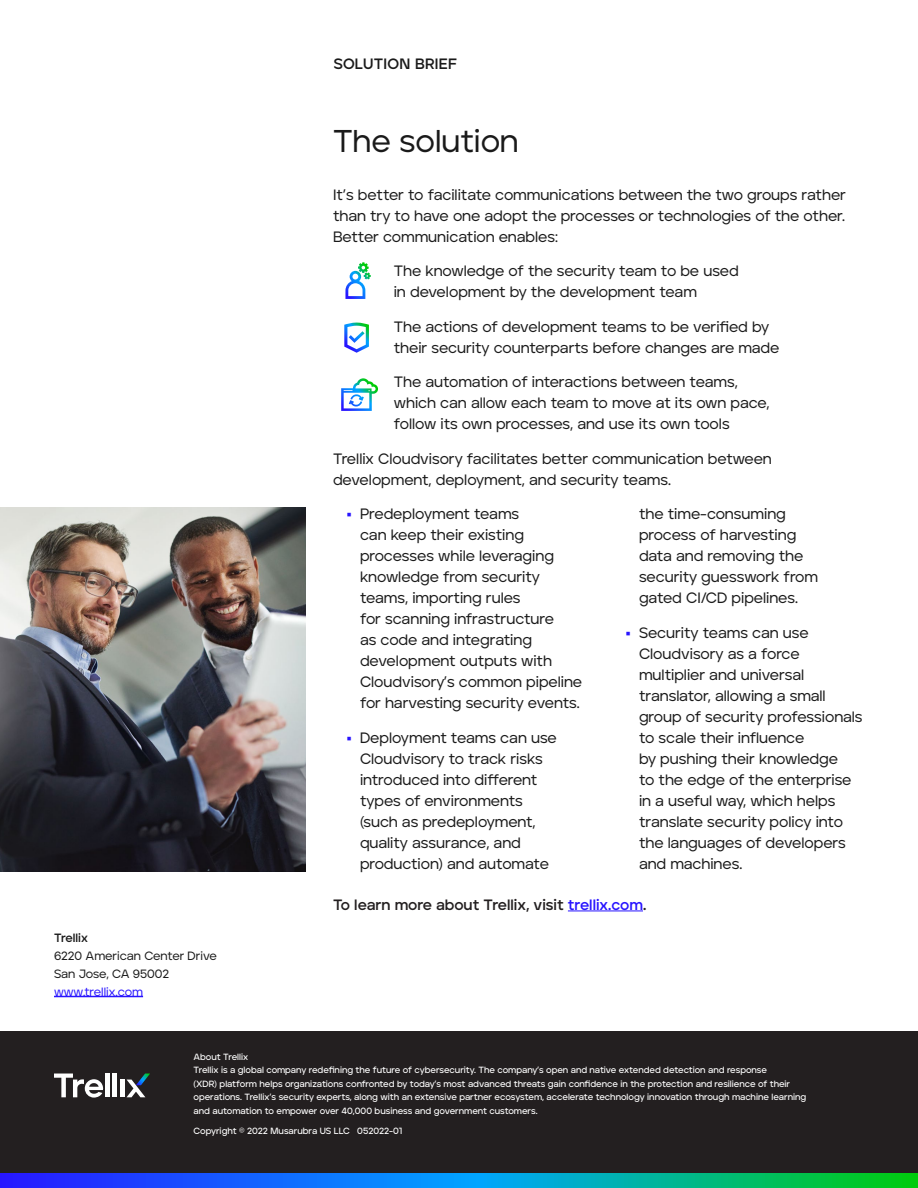
<style>
.page{position:relative;width:918px;height:1188px;background:#fff}
.page>*{position:absolute;margin:0;border:0;box-sizing:border-box;transform-origin:0 0}
.HEADING_1_-_Med_-_21{font:31.5px "Aventa Variable";color:#1a1a1a}
.BODY__FULL_-_Med_-_1{font:15px/21px "Aventa Variable";letter-spacing:-.005em;color:#1a1a1a}
.HEADING_3_-_Bold_-_1{font:15px "Aventa Variable";color:#231f20}
.BODY__FULL_-_Med_-_1-2{font:15px "Aventa Variable";letter-spacing:.02em;color:#1a1a1a}
.t1{font:12px/18px "Aventa Variable";color:#1a1a1a}
.t2{font:12px "Aventa Variable";color:#2814ff}
.t3{font:9px/13.5px "Aventa Variable";letter-spacing:-.005em;color:#fff}
.s1{color:#2814ff}
</style>
<div class="page">
<div style="left:0;top:1031px;width:918px;height:157px;background:#231f20"></div>
<svg style="left:54px;top:1074px;width:49px;height:24px"></svg>
<hr style="left:105px;top:1074px;width:4px;height:23px;background:#fff">
<hr style="left:113px;top:1074px;width:4px;height:23px;background:#fff">
<hr style="left:120px;top:1080px;width:4px;height:17px;background:#fff">
<svg style="left:127px;top:1074px;width:23px;height:23px"></svg>
<svg style="left:0;top:1173px;width:918px;height:15px;background:#0a88c4"></svg>
<hr style="left:54px;top:996px;width:89px;height:1px;background:#2814ff">
<hr style="left:568px;top:911px;width:75px;height:1px;background:#2814ff">
<img style="left:0;top:507px;width:306px;height:364px">
<svg style="left:345px;top:262px;width:26px;height:37px"></svg>
<svg style="left:341px;top:378px;width:37px;height:33px"></svg>
<svg style="left:344px;top:323px;width:25px;height:30px"></svg>
<p class="BODY__FULL_-_Med_-_1-2" style="left:334px;top:54px;width:125px">SOLUTION BRIEF</p>
<p class="t1" style="left:54px;top:928px;width:164px">Trellix<br>6220 American Center Drive<br>San Jose, CA 95002</p>
<p class="t2" style="left:54px;top:984px;width:91px">www.trellix.com</p>
<p class="HEADING_1_-_Med_-_21" style="left:333px;top:121px;width:187px">The solution</p>
<p class="BODY__FULL_-_Med_-_1" style="left:333px;top:184px;width:514px;text-align:justify">It’s better to facilitate communications between the two groups rather than try to have one adopt the processes or technologies of the other.<br>Better communication enables:</p>
<p class="BODY__FULL_-_Med_-_1" style="left:394px;top:260px;width:346px">The knowledge of the security team to be used in development by the development team</p>
<p class="BODY__FULL_-_Med_-_1" style="left:394px;top:316px;width:387px">The actions of development teams to be verified by their security counterparts before changes are made</p>
<p class="BODY__FULL_-_Med_-_1" style="left:394px;top:371px;width:377px">The automation of interactions between teams, which can allow each team to move at its own pace, follow its own processes, and use its own tools</p>
<p class="BODY__FULL_-_Med_-_1" style="left:333px;top:448px;width:440px">Trellix Cloudvisory facilitates better communication between development, deployment, and security teams.</p>
<p class="BODY__FULL_-_Med_-_1" style="left:360px;top:503px;width:224px">Predeployment teams<br>can keep their existing processes while leveraging knowledge from security teams, importing rules<br>for scanning infrastructure<br>as code and integrating development outputs with<br>Cloudvisory’s common pipeline for harvesting security events.</p>
<p class="BODY__FULL_-_Med_-_1" style="left:360px;top:727px;width:198px">Deployment teams can use<br>Cloudvisory to track risks introduced into different types of environments (such as predeployment, quality assurance, and production) and automate</p>
<p class="BODY__FULL_-_Med_-_1" style="left:639px;top:503px;width:181px">the time-consuming process of harvesting data and removing the security guesswork from gated CI/CD pipelines.</p>
<p class="BODY__FULL_-_Med_-_1" style="left:639px;top:622px;width:225px">Security teams can use<br>Cloudvisory as a force multiplier and universal translator, allowing a small group of security professionals to scale their influence<br>by pushing their knowledge<br>to the edge of the enterprise in a useful way, which helps translate security policy into the languages of developers and machines.</p>
<p class="HEADING_3_-_Bold_-_1" style="left:333px;top:895px;width:315px">To learn more about Trellix, visit <span class="s1">trellix.com</span>.</p>
<p class="t3" style="left:194px;top:1050px;width:614px">About Trellix<br>Trellix is a global company redefining the future of cybersecurity. The company’s open and native extended detection and response<br>(XDR) platform helps organizations confronted by today’s most advanced threats gain confidence in the protection and resilience of their operations. Trellix’s security experts, along with an extensive partner ecosystem, accelerate technology innovation through machine learning and automation to empower over 40,000 business and government customers.</p>
<p class="t3" style="left:194px;top:1124px;width:210px">Copyright © 2022 Musarubra US LLC 052022-01</p>
</div>
